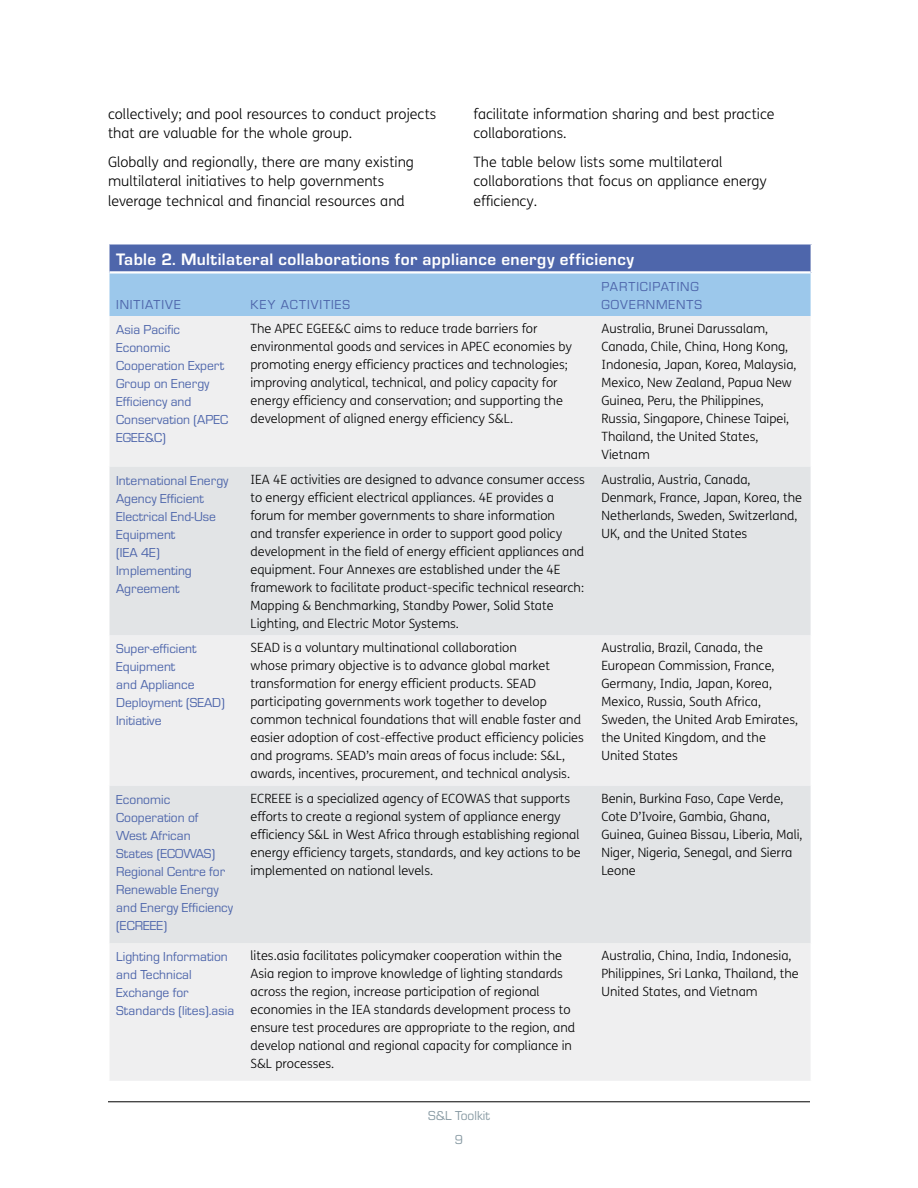
<style>
.page{position:relative;width:918px;height:1188px;background:#fff}
.page>*{position:absolute;margin:0;border:0;box-sizing:border-box;transform-origin:0 0}
.t1{font:700 17.25px "Eurostile T";letter-spacing:.025em;color:#fff}
.t2{font:300 14.25px/19.5px "FS Me";color:#000}
.t3{font:13.5px/18px "Eurostile T";color:#4e66ab}
.t4{font:13.5px "Eurostile T";letter-spacing:.075em;color:#4e66ab}
.t5{font:13.5px/23.7px "Eurostile T";color:#899ba4;text-align:center}
.t6{font:300 12.75px/18px "FS Me";color:#000}
</style>
<div class="page">
<hr style="left:108px;top:1102px;width:702px;height:1px;background:#000">
<div style="left:109px;top:244px;width:702px;height:28px;background:#a6b2d5"></div>
<div style="left:110px;top:316px;width:701px;height:765px;background:#efeff0"></div>
<svg style="left:110px;top:467px;width:701px;height:476px;fill:#e2e4e6"></svg>
<svg style="left:109px;top:245px;width:702px;height:71px;background:#7ea2d2"></svg>
<hr style="left:108px;top:272px;width:2px;height:44px;background:#fff">
<hr style="left:110px;top:271px;width:133px;height:3px;background:#fff">
<hr style="left:243px;top:271px;width:351px;height:3px;background:#fff">
<hr style="left:594px;top:271px;width:217px;height:3px;background:#fff">
<p class="t2" style="left:108px;top:104px;width:330px">collectively; and pool resources to conduct projects that are valuable for the whole group.</p>
<p class="t2" style="left:108px;top:152px;width:307px">Globally and regionally, there are many existing multilateral initiatives to help governments leverage technical and financial resources and</p>
<p class="t2" style="left:473px;top:104px;width:303px">facilitate information sharing and best practice collaborations.</p>
<p class="t2" style="left:473px;top:152px;width:295px">The table below lists some multilateral collaborations that focus on appliance energy efficiency.</p>
<h1 class="t1" style="left:116px;top:250px;width:519px">Table 2. Multilateral collaborations for appliance energy efficiency</h1>
<p class="t3" style="left:116px;top:295px;width:65px">In itiative</p>
<p class="t4" style="left:250px;top:297px;width:93px">Key Activities</p>
<p class="t3" style="left:601px;top:277px;width:18px">Part</p>
<p class="t3" style="left:636px;top:277px;width:25px">icipat</p>
<p class="t3" style="left:677px;top:277px;width:24px">ing</p>
<p class="t3" style="left:601px;top:295px;width:37px">Govern</p>
<p class="t3" style="left:656px;top:295px;width:22px">ments</p>
<p class="t3" style="left:116px;top:321px;width:113px">Asia Pacific<br>Economic<br>Cooperation Expert<br>Group on Energy<br>Efficiency and<br>Conservation (APEC<br>EGEE&amp;C)</p>
<p class="t6" style="left:250px;top:319px;width:323px">The APEC EGEE&amp;C aims to reduce trade barriers for environmental goods and services in APEC economies by promoting energy efficiency practices and technologies; improving analytical, technical, and policy capacity for energy efficiency and conservation; and supporting the development of aligned energy efficiency S&amp;L.</p>
<p class="t6" style="left:601px;top:319px;width:197px">Australia, Brunei Darussalam,<br>Canada, Chile, China, Hong Kong,<br>Indonesia, Japan, Korea, Malaysia,<br>Mexico, New Zealand, Papua New<br>Guinea, Peru, the Philippines,<br>Russia, Singapore, Chinese Taipei,<br>Thailand, the United States,<br>Vietnam</p>
<p class="t3" style="left:116px;top:471px;width:114px">International Energy<br>Agency Efficient<br>Electrical End-Use<br>Equipment<br>(IEA 4E)<br>Implementing<br>Agreement</p>
<p class="t6" style="left:250px;top:470px;width:336px">IEA 4E activities are designed to advance consumer access to energy efficient electrical appliances. 4E provides a forum for member governments to share information<br>and transfer experience in order to support good policy development in the field of energy efficient appliances and equipment. Four Annexes are established under the 4E framework to facilitate product-specific technical research:<br>Mapping &amp; Benchmarking, Standby Power, Solid State Lighting, and Electric Motor Systems.</p>
<p class="t6" style="left:601px;top:470px;width:202px">Australia, Austria, Canada,<br>Denmark, France, Japan, Korea, the<br>Netherlands, Sweden, Switzerland,<br>UK, and the United States</p>
<p class="t3" style="left:116px;top:640px;width:110px">Super-efficient<br>Equipment<br>and Appliance<br>Deployment (SEAD)<br>Initiative</p>
<p class="t6" style="left:250px;top:638px;width:335px">SEAD is a voluntary multinational collaboration<br>whose primary objective is to advance global market transformation for energy efficient products. SEAD participating governments work together to develop common technical foundations that will enable faster and easier adoption of cost-effective product efficiency policies and programs. SEAD’s main areas of focus include: S&amp;L, awards, incentives, procurement, and technical analysis.</p>
<p class="t6" style="left:601px;top:638px;width:198px">Australia, Brazil, Canada, the<br>European Commission, France,<br>Germany, India, Japan, Korea,<br>Mexico, Russia, South Africa,<br>Sweden, the United Arab Emirates, the United Kingdom, and the<br>United States</p>
<p class="t3" style="left:116px;top:791px;width:118px">Economic<br>Cooperation of<br>West African<br>States (ECOWAS)<br>Regional Centre for<br>Renewable Energy and Energy Efficiency (ECREEE)</p>
<p class="t6" style="left:250px;top:789px;width:332px">ECREEE is a specialized agency of ECOWAS that supports efforts to create a regional system of appliance energy efficiency S&amp;L in West Africa through establishing regional energy efficiency targets, standards, and key actions to be implemented on national levels.</p>
<p class="t6" style="left:601px;top:789px;width:203px">Benin, Burkina Faso, Cape Verde,<br>Cote D’Ivoire, Gambia, Ghana,<br>Guinea, Guinea Bissau, Liberia, Mali,<br>Niger, Nigeria, Senegal, and Sierra<br>Leone</p>
<p class="t3" style="left:116px;top:948px;width:120px">Lighting Information and Technical<br>Exchange for<br>Standards (lites).asia</p>
<p class="t6" style="left:250px;top:946px;width:326px">lites.asia facilitates policymaker cooperation within the Asia region to improve knowledge of lighting standards across the region, increase participation of regional economies in the IEA standards development process to ensure test procedures are appropriate to the region, and develop national and regional capacity for compliance in S&amp;L processes.</p>
<p class="t6" style="left:601px;top:946px;width:199px">Australia, China, India, Indonesia,<br>Philippines, Sri Lanka, Thailand, the<br>United States, and Vietnam</p>
<p class="t5" style="left:428px;top:1104px;width:63px">S&amp;L Toolkit<br>9</p>
</div>
